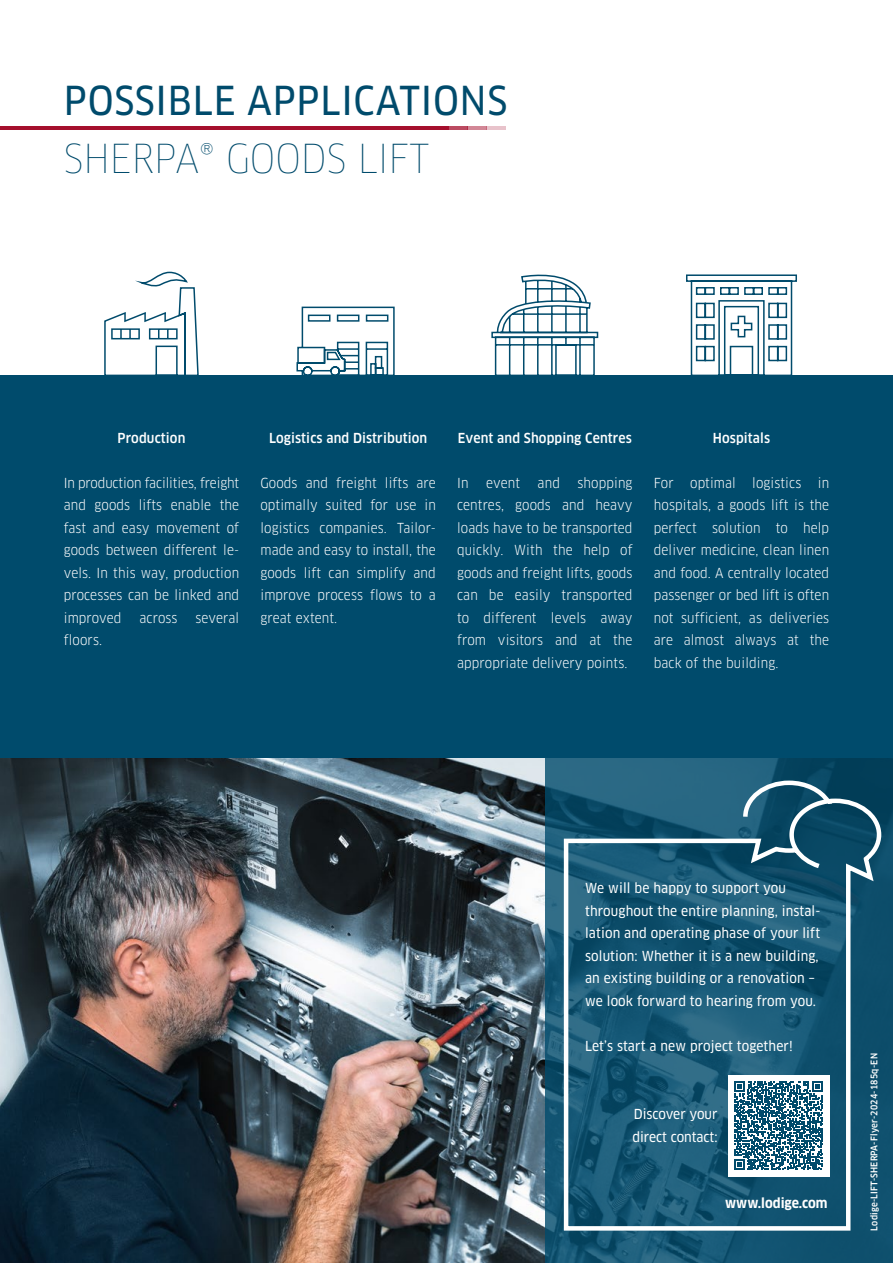
<style>
.page{position:relative;width:893px;height:1263px;background:#fff}
.page>*{position:absolute;margin:0;border:0;box-sizing:border-box;transform-origin:0 0}
.Head_26_pt_News_Blue_Links{font:39px "Clan Pro Narr News";letter-spacing:.02em;color:#004b6c}
.Head_26_pt_Thin_Blue_Links{font:100 39px "Clan Pro Narr";color:#004b6c}
.Text_9_pt_Book_Blocksatz{font:13.5px/22.5px "Clan Pro Narr";letter-spacing:.01em;color:#fff;text-align:justify}
.Text_9_pt_News{font:13.5px/22.5px "Clan Pro Narr News";letter-spacing:.01em;color:#fff}
.Head_9_pt_Medium_Zentriert{font:500 13.5px "Clan Pro Narr";letter-spacing:.01em;color:#fff}
.t1{font:700 13.5px "Clan Pro Narr";color:#fff}
.t2{font:500 9px "Clan Pro Narr";letter-spacing:.025em;color:#fff}
.s1{font-size:36px}
</style>
<div class="page">
<img style="left:0;top:758px;width:545px;height:505px">
<svg style="left:545px;top:758px;width:348px;height:505px;background:#165672"></svg>
<svg style="left:562px;top:778px;width:321px;height:455px;background:#225e79"></svg>
<div style="left:728px;top:1075px;width:101px;height:101px;background:#fff"></div>
<svg style="left:734px;top:1081px;width:89px;height:89px"></svg>
<div style="left:0;top:375px;width:893px;height:383px;background:#004b6c"></div>
<hr style="left:449px;top:126px;width:19px;height:3px;background:#a50f2d">
<hr style="left:468px;top:126px;width:19px;height:3px;background:#a50f2d">
<hr style="left:487px;top:126px;width:19px;height:3px;background:#a50f2d">
<hr style="left:0;top:126px;width:449px;height:3px;background:#a50f2d">
<svg style="left:104px;top:271px;width:95px;height:104px"></svg>
<svg style="left:686px;top:274px;width:111px;height:101px"></svg>
<svg style="left:296px;top:306px;width:99px;height:69px"></svg>
<svg style="left:491px;top:274px;width:108px;height:101px"></svg>
<p class="Head_26_pt_News_Blue_Links" style="left:64px;top:78px;width:445px">POSSIBLE APPLICATIONS</p>
<p class="Head_26_pt_Thin_Blue_Links" style="left:64px;top:135px;width:367px">SHERPA<span class="s1">®</span> GOODS LIFT</p>
<p class="Head_9_pt_Medium_Zentriert" style="left:118px;top:430px;width:69px">Production</p>
<p class="Text_9_pt_Book_Blocksatz" style="left:64px;top:472px;width:177px">In production facilities, freight and goods lifts enable the fast and easy movement of goods between different le&shy;vels. In this way, production processes can be linked and improved</p>
<p class="Text_9_pt_Book_Blocksatz" style="left:139px;top:607px;width:40px">across</p>
<p class="Text_9_pt_Book_Blocksatz" style="left:196px;top:607px;width:45px">several</p>
<p class="Text_9_pt_Book_Blocksatz" style="left:64px;top:629px;width:40px">floors.</p>
<p class="Head_9_pt_Medium_Zentriert" style="left:269px;top:430px;width:160px">Logistics and Distribution</p>
<p class="Text_9_pt_Book_Blocksatz" style="left:260px;top:472px;width:177px">Goods and freight lifts are optimally suited for use in logistics companies. Tailor&shy;made and easy to install, the goods lift can simplify and improve process flows to a great extent.</p>
<p class="Head_9_pt_Medium_Zentriert" style="left:458px;top:430px;width:175px">Event and Shopping Centres</p>
<p class="Text_9_pt_Book_Blocksatz" style="left:457px;top:472px;width:13px">In</p>
<p class="Text_9_pt_Book_Blocksatz" style="left:486px;top:472px;width:35px">event</p>
<p class="Text_9_pt_Book_Blocksatz" style="left:538px;top:472px;width:24px">and</p>
<p class="Text_9_pt_Book_Blocksatz" style="left:457px;top:472px;width:177px;text-indent:120px">shopping centres, goods and heavy loads have to be transported quickly. With the help of goods and freight lifts, goods can be easily transported to different levels away from visitors and at the appropriate delivery points.</p>
<p class="Head_9_pt_Medium_Zentriert" style="left:713px;top:430px;width:59px">Hospitals</p>
<p class="Text_9_pt_Book_Blocksatz" style="left:654px;top:472px;width:177px">For optimal logistics in hospitals, a goods lift is the perfect solution to help deliver medicine, clean linen and food. A centrally located passenger or bed lift is often not sufficient, as deliveries are almost always at the back of the building.</p>
<p class="Text_9_pt_News" style="left:585px;top:877px;width:237px">We will be happy to support you throughout the entire planning, instal&shy;lation and operating phase of your lift solution: Whether it is a new building, an existing building or a renovation – we look forward to hearing from you.</p>
<p class="Text_9_pt_News" style="left:585px;top:1034px;width:209px">Let’s start a new project together!</p>
<p class="Text_9_pt_News" style="left:634px;top:1103px;width:85px">Discover your</p>
<p class="Text_9_pt_News" style="left:632px;top:1126px;width:87px">direct contact:</p>
<p class="t1" style="left:725px;top:1195px;width:104px">www.lodige.com</p>
<p class="t2" style="left:869px;top:1230px;width:179px;rotate:-90deg">Lodige-LIFT-SHERPA-Flyer-2024-185q-EN</p>
</div>
